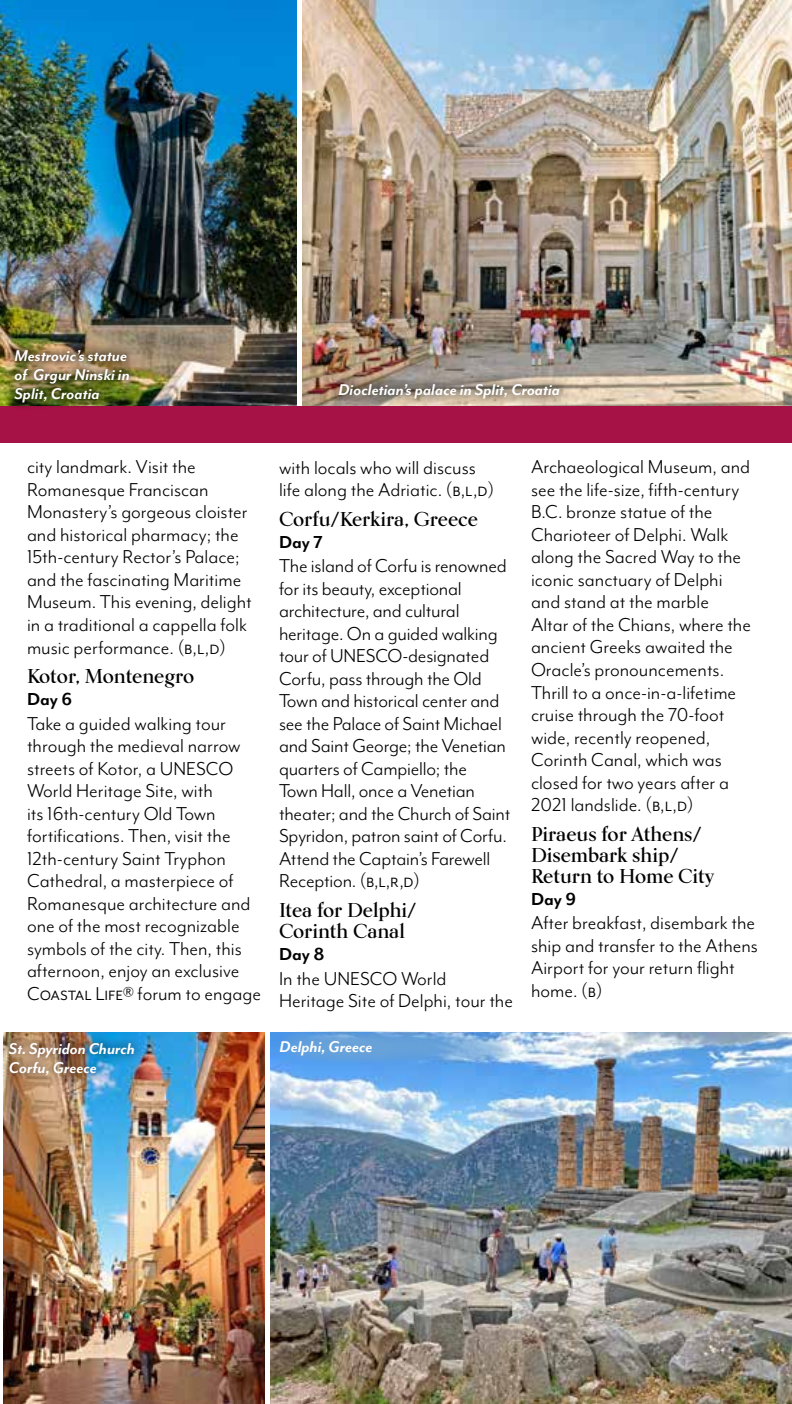
<style>
.page{position:relative;width:792px;height:1404px;background:#fff}
.page>*{position:absolute;margin:0;border:0;box-sizing:border-box;transform-origin:0 0}
.t1{font:21.6px/22.6px "Mr Eaves Mod OT";color:#000}
.t2{font:700 20px/21px "Kumlien Pro";color:#000}
.t3{font:700 20px "Mr Eaves Mod OT";color:#000}
.t4{font:italic 700 18px/19px "Mr Eaves Mod OT";color:#fff}
</style>
<div class="page">
<img style="left:0;top:0;width:297px;height:406px">
<img style="left:303px;top:0;width:489px;height:406px">
<img style="left:271px;top:1033px;width:521px;height:371px">
<div style="left:0;top:406px;width:792px;height:37px;background:#a71246"></div>
<img style="left:3px;top:1033px;width:261px;height:371px">
<div style="left:0;top:1032px;width:144px;height:53px;background:#000;opacity:.75"></div>
<div style="left:327px;top:371px;width:245px;height:39px;background:#000;opacity:.75"></div>
<div style="left:4px;top:339px;width:135px;height:74px;background:#000;opacity:.9"></div>
<svg style="left:279px;top:1031px;width:236px;height:34px;background:#71a9e0"></svg>
<p class="t4" style="left:14px;top:348px;width:117px">Mestrovic’s statue of Grgur Ninski in<br>Split, Croatia</p>
<p class="t4" style="left:338px;top:382px;width:223px">Diocletian’s palace in Split, Croatia</p>
<p class="t1" style="left:27px;top:457px;width:226px">city landmark. Visit the<br>Romanesque Franciscan<br>Monastery’s gorgeous cloister and historical pharmacy; the<br>15th-century Rector’s Palace; and the fascinating Maritime<br>Museum. This evening, delight in a traditional a cappella folk music performance. (b,l,d)</p>
<p class="t2" style="left:27px;top:668px;width:169px">Kotor, Montenegro</p>
<p class="t3" style="left:27px;top:691px;width:47px">Day 6</p>
<p class="t1" style="left:27px;top:713px;width:236px">Take a guided walking tour through the medieval narrow streets of Kotor, a UNESCO<br>World Heritage Site, with<br>its 16th-century Old Town fortifications. Then, visit the<br>12th-century Saint Tryphon<br>Cathedral, a masterpiece of<br>Romanesque architecture and one of the most recognizable symbols of the city. Then, this afternoon, enjoy an exclusive<br>Coastal Life® forum to engage</p>
<p class="t4" style="left:9px;top:1041px;width:128px">St. Spyridon Church<br>Corfu, Greece</p>
<p class="t1" style="left:279px;top:457px;width:217px">with locals who will discuss life along the Adriatic. (b,l,d)</p>
<p class="t2" style="left:279px;top:510px;width:201px">Corfu/Kerkira, Greece</p>
<p class="t3" style="left:279px;top:534px;width:45px">Day 7</p>
<p class="t1" style="left:279px;top:555px;width:233px">The island of Corfu is renowned for its beauty, exceptional architecture, and cultural heritage. On a guided walking tour of UNESCO-designated<br>Corfu, pass through the Old<br>Town and historical center and see the Palace of Saint Michael and Saint George; the Venetian quarters of Campiello; the<br>Town Hall, once a Venetian theater; and the Church of Saint<br>Spyridon, patron saint of Corfu.<br>Attend the Captain’s Farewell<br>Reception. (b,l,r,d)</p>
<p class="t2" style="left:279px;top:901px;width:139px">Itea for Delphi/<br>Corinth Canal</p>
<p class="t3" style="left:279px;top:946px;width:47px">Day 8</p>
<p class="t1" style="left:279px;top:968px;width:236px">In the UNESCO World<br>Heritage Site of Delphi, tour the</p>
<p class="t4" style="left:280px;top:1039px;width:95px">Delphi, Greece</p>
<p class="t1" style="left:531px;top:457px;width:222px">Archaeological Museum, and see the life-size, fifth-century<br>B.C. bronze statue of the<br>Charioteer of Delphi. Walk along the Sacred Way to the iconic sanctuary of Delphi and stand at the marble<br>Altar of the Chians, where the ancient Greeks awaited the<br>Oracle’s pronouncements.<br>Thrill to a once-in-a-lifetime cruise through the 70-foot wide, recently reopened,<br>Corinth Canal, which was closed for two years after a<br>2021 landslide. (b,l,d)</p>
<p class="t2" style="left:531px;top:825px;width:185px">Piraeus for Athens/<br>Disembark ship/<br>Return to Home City</p>
<p class="t3" style="left:531px;top:891px;width:47px">Day 9</p>
<p class="t1" style="left:531px;top:912px;width:228px">After breakfast, disembark the ship and transfer to the Athens<br>Airport for your return flight home. (b)</p>
</div>
